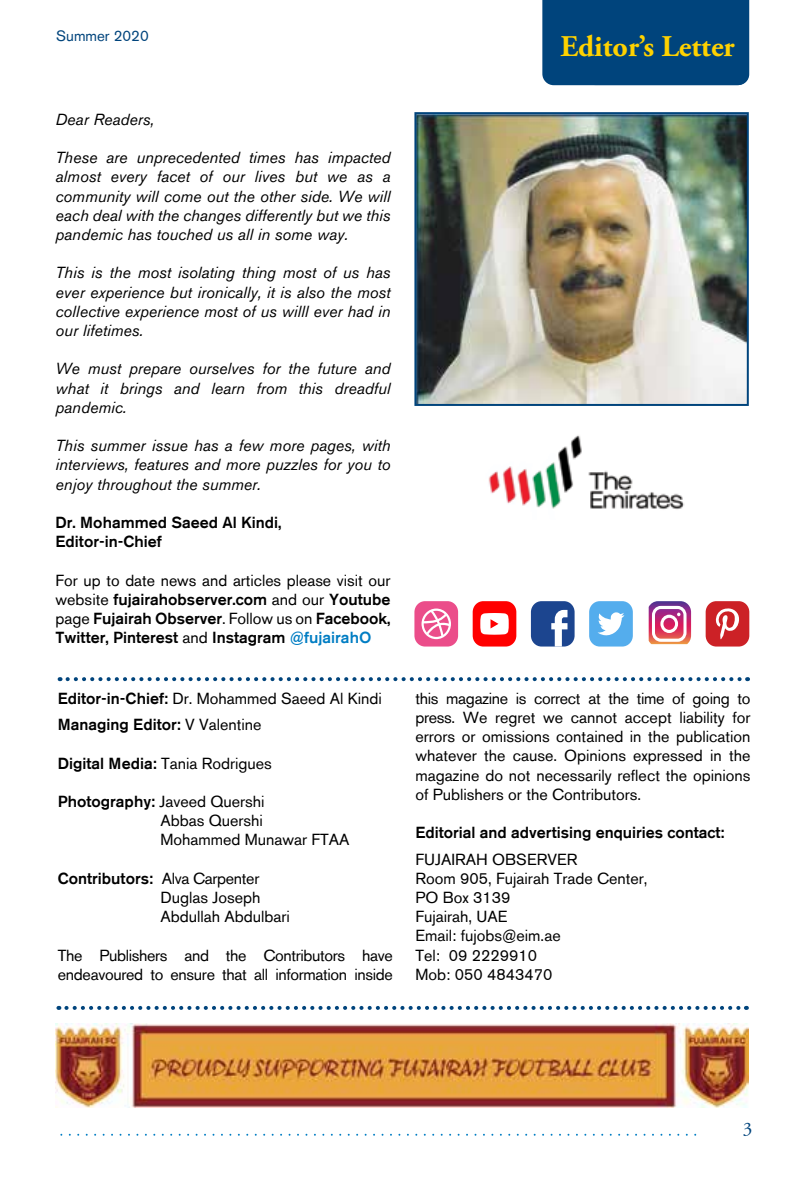
<style>
.page{position:relative;width:806px;height:1191px;background:#fff}
.page>*{position:absolute;margin:0;border:0;box-sizing:border-box;transform-origin:0 0}
.t1{font:700 30px "Adobe Garamond Pro";color:#ffd200}
.t2{font:700 28px "Adobe Garamond Pro";color:#ffd200}
.t3{font:19.2px "Adobe Garamond Pro";color:#00447c}
.t4{font:16px/19.2px "Akzidenz Grotesk BE";color:#000}
.t5{font:italic 16px/19.2px "Akzidenz Grotesk BE";color:#000;text-align:justify}
.t6{font:500 16px/19.2px "Akzidenz Grotesk BE";color:#000}
.t7{font:16px/19.2px "Akzidenz Grotesk BE";letter-spacing:-.02em;color:#000}
.t8{font:15px "Akzidenz Grotesk BE";color:#00447c}
.s1{font-weight:400}
.s2{color:#007dc3}
.s3{font-weight:500}
</style>
<div class="page">
<div style="left:542px;top:0;width:206px;height:85px;background:#00447c"></div>
<img style="left:417px;top:115px;width:328px;height:288px">
<div style="left:414px;top:112px;width:334px;height:294px;border:2px solid #00447c"></div>
<svg style="left:67px;top:677px;width:675px;height:4px"></svg>
<svg style="left:66px;top:1006px;width:675px;height:4px"></svg>
<img style="left:56px;top:1023px;width:692px;height:84px">
<img style="left:488px;top:435px;width:197px;height:75px">
<div style="left:414px;top:601px;width:44px;height:45px;background:#eb4d8a;border-radius:11px"></div>
<svg style="left:421px;top:608px;width:29px;height:31px"></svg>
<div style="left:530px;top:601px;width:44px;height:45px;background:#1c458f;border-radius:11px"></div>
<svg style="left:551px;top:610px;width:16px;height:36px"></svg>
<svg style="left:648px;top:601px;width:42px;height:43px"></svg>
<div style="left:472px;top:601px;width:44px;height:45px;background:#f00;border-radius:11px"></div>
<svg style="left:480px;top:613px;width:28px;height:21px"></svg>
<div style="left:588px;top:601px;width:44px;height:45px;background:#54aded;border-radius:11px"></div>
<svg style="left:598px;top:612px;width:26px;height:24px"></svg>
<div style="left:705px;top:601px;width:43px;height:45px;background:#cc2126;border-radius:11px"></div>
<svg style="left:715px;top:608px;width:24px;height:31px"></svg>
<p class="t8" style="left:56px;top:26px;width:94px">Summer 2020</p>
<p class="t5" style="left:56px;top:109px;width:100px">Dear Readers,</p>
<p class="t5" style="left:56px;top:148px;width:336px">These are unprecedented times has impacted almost every facet of our lives but we as a community will come out the other side. We will each deal with the changes differently but we this pandemic has touched us all in some way.</p>
<p class="t5" style="left:56px;top:263px;width:336px">This is the most isolating thing most of us has ever experience but ironically, it is also the most collective experience most of us willl ever had in our lifetimes.</p>
<p class="t5" style="left:56px;top:359px;width:336px">We must prepare ourselves for the future and what it brings and learn from this dreadful pandemic.</p>
<p class="t5" style="left:56px;top:436px;width:336px">This summer issue has a few more pages, with interviews, features and more puzzles for you to enjoy throughout the summer.</p>
<p class="t6" style="left:56px;top:513px;width:227px">Dr. Mohammed Saeed Al Kindi,<br>Editor-in-Chief</p>
<p class="t6" style="left:56px;top:570px;width:336px;text-align:justify"><span class="s1">For up to date news and articles please visit our website</span> fujairahobserver.com <span class="s1">and our</span> Youtube <span class="s1">page</span> Fujairah Observer<span class="s1">. Follow us on</span> Facebook, Twitter, Pinterest <span class="s1">and</span> Instagram <span class="s2">@fujairahO</span></p>
<p class="t4" style="left:58px;top:685px;width:325px;line-height:26.4px"><span class="s3">Editor-in-Chief:</span> Dr. Mohammed Saeed Al Kindi<br><span class="s3">Managing Editor:</span> V Valentine</p>
<p class="t4" style="left:58px;top:753px;width:215px"><span class="s3">Digital Media:</span> Tania Rodrigues</p>
<p class="t4" style="left:160px;top:792px;width:191px;text-indent:-102px"><span class="s3">Photography:</span> Javeed Quershi<br>Abbas Quershi<br>Mohammed Munawar FTAA</p>
<p class="t4" style="left:160px;top:868px;width:131px;text-indent:-102px"><span class="s3">Contributors:</span> Alva Carpenter<br>Duglas Joseph<br>Abdullah Abdulbari</p>
<p class="t7" style="left:58px;top:945px;width:336px">The Publishers and the Contributors have endeavoured to ensure that all information inside</p>
<h1 class="t1" style="left:560px;top:29px;width:176px">Editor’s Letter</h1>
<h2 class="t2" style="left:601px;top:32px;width:132px">Local News</h2>
<p class="t4" style="left:415px;top:688px;width:336px;text-align:justify">this magazine is correct at the time of going to press. We regret we cannot accept liability for errors or omissions contained in the publication whatever the cause. Opinions expressed in the magazine do not necessarily reflect the opinions of Publishers or the Contributors.</p>
<p class="t6" style="left:415px;top:823px;width:310px">Editorial and advertising enquiries contact:</p>
<p class="t4" style="left:415px;top:849px;width:233px">FUJAIRAH OBSERVER<br>Room 905, Fujairah Trade Center,<br>PO Box 3139<br>Fujairah, UAE<br>Email: fujobs@eim.ae<br>Tel: 09 2229910<br>Mob: 050 4843470</p>
<p class="t3" style="left:742px;top:1117px;width:11px">3</p>
</div>
